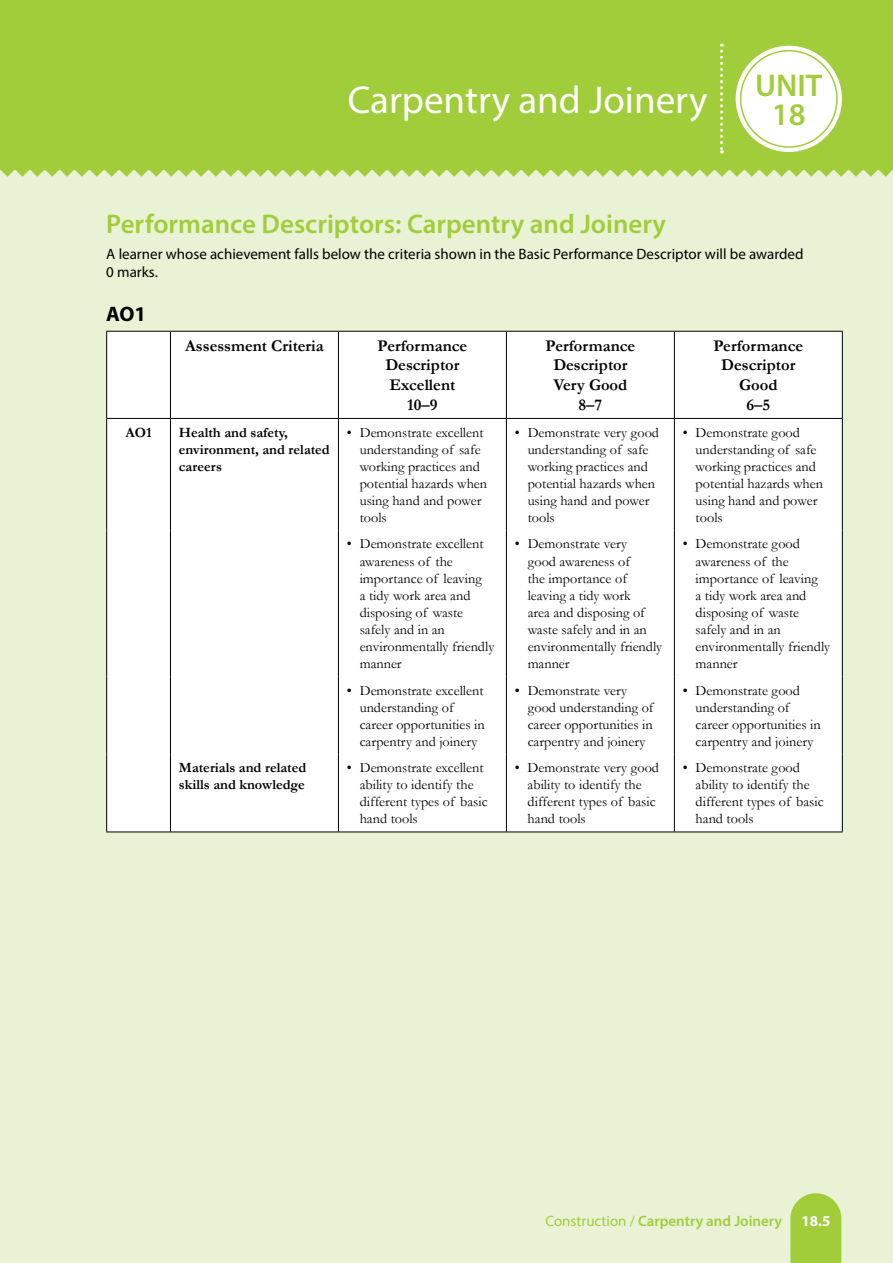
<style>
.page{position:relative;width:893px;height:1263px;background:#e9f2d5}
.page>*{position:absolute;margin:0;border:0;box-sizing:border-box;transform-origin:0 0}
.t1{font:39px "Myriad Pro";color:#fff}
.t2{font:600 31.5px "Myriad Pro";color:#a1cd3a}
.t3{font:600 27px "Myriad Pro";color:#a1cd3a}
.t4{font:700 21px "Myriad Pro";color:#000}
.t5{font:700 16.5px/19.8px "Garamond";color:#000;text-align:center}
.t6{font:15px/18px "Myriad Pro";color:#000}
.t7{font:600 15px "Myriad Pro";color:#a1cd3a}
.t8{font:700 15px "Myriad Pro";color:#fff}
.t9{font:14.25px/17.1px "Garamond";color:#000}
.t10{font:700 14.25px/17.1px "Garamond";color:#000}
.s1{font-weight:400}
</style>
<div class="page">
<div style="left:0;top:0;width:893px;height:169px;background:#a1cd3a"></div>
<div style="left:736px;top:46px;width:106px;height:106px;background:#fff;border-radius:50%"></div>
<svg style="left:720px;top:44px;width:3px;height:110px"></svg>
<svg style="left:0;top:169px;width:893px;height:8px"></svg>
<div style="left:740px;top:50px;width:98px;height:98px;border:2px solid #a1cd3a;border-radius:50%"></div>
<svg style="left:790px;top:1193px;width:51px;height:70px;background:#a7d047"></svg>
<div style="left:107px;top:332px;width:735px;height:499px;background:#fff"></div>
<hr style="left:106px;top:331px;width:64px;height:1px;background:#000">
<hr style="left:106px;top:332px;width:1px;height:86px;background:#000">
<hr style="left:170px;top:331px;width:168px;height:1px;background:#000">
<hr style="left:170px;top:332px;width:1px;height:86px;background:#000">
<hr style="left:338px;top:331px;width:168px;height:1px;background:#000">
<hr style="left:338px;top:332px;width:1px;height:86px;background:#000">
<hr style="left:506px;top:331px;width:168px;height:1px;background:#000">
<hr style="left:506px;top:332px;width:1px;height:86px;background:#000">
<hr style="left:674px;top:331px;width:169px;height:1px;background:#000">
<hr style="left:674px;top:332px;width:1px;height:86px;background:#000">
<hr style="left:842px;top:332px;width:1px;height:86px;background:#000">
<hr style="left:106px;top:418px;width:64px;height:1px;background:#000">
<hr style="left:106px;top:419px;width:1px;height:112px;background:#000">
<hr style="left:170px;top:418px;width:168px;height:1px;background:#000">
<hr style="left:170px;top:419px;width:1px;height:112px;background:#000">
<hr style="left:338px;top:418px;width:168px;height:1px;background:#000">
<hr style="left:338px;top:419px;width:1px;height:112px;background:#000">
<hr style="left:506px;top:418px;width:168px;height:1px;background:#000">
<hr style="left:506px;top:419px;width:1px;height:112px;background:#000">
<hr style="left:674px;top:418px;width:169px;height:1px;background:#000">
<hr style="left:674px;top:419px;width:1px;height:112px;background:#000">
<hr style="left:842px;top:419px;width:1px;height:112px;background:#000">
<hr style="left:106px;top:531px;width:1px;height:146px;background:#000">
<hr style="left:170px;top:531px;width:1px;height:146px;background:#000">
<hr style="left:338px;top:531px;width:1px;height:146px;background:#000">
<hr style="left:506px;top:531px;width:1px;height:146px;background:#000">
<hr style="left:674px;top:531px;width:1px;height:146px;background:#000">
<hr style="left:842px;top:531px;width:1px;height:146px;background:#000">
<hr style="left:106px;top:677px;width:1px;height:77px;background:#000">
<hr style="left:170px;top:677px;width:1px;height:77px;background:#000">
<hr style="left:338px;top:677px;width:1px;height:77px;background:#000">
<hr style="left:506px;top:677px;width:1px;height:77px;background:#000">
<hr style="left:674px;top:677px;width:1px;height:77px;background:#000">
<hr style="left:842px;top:677px;width:1px;height:77px;background:#000">
<hr style="left:106px;top:754px;width:1px;height:77px;background:#000">
<hr style="left:170px;top:754px;width:1px;height:77px;background:#000">
<hr style="left:338px;top:754px;width:1px;height:77px;background:#000">
<hr style="left:506px;top:754px;width:1px;height:77px;background:#000">
<hr style="left:674px;top:754px;width:1px;height:77px;background:#000">
<hr style="left:842px;top:754px;width:1px;height:77px;background:#000">
<hr style="left:106px;top:831px;width:64px;height:1px;background:#000">
<hr style="left:170px;top:831px;width:168px;height:1px;background:#000">
<hr style="left:338px;top:831px;width:168px;height:1px;background:#000">
<hr style="left:506px;top:831px;width:168px;height:1px;background:#000">
<hr style="left:674px;top:831px;width:169px;height:1px;background:#000">
<h1 class="t1" style="left:348px;top:76px;width:476px">Carpentry and Joinery <sup>UNIT</sup></h1>
<h2 class="t2" style="left:772px;top:94px;width:35px">18</h2>
<h3 class="t3" style="left:106px;top:207px;width:561px">Performance Descriptors: Carpentry and Joinery</h3>
<p class="t6" style="left:106px;top:245px;width:699px">A learner whose achievement falls below the criteria shown in the Basic Performance Descriptor will be awarded<br>0 marks.</p>
<h3 class="t4" style="left:106px;top:300px;width:41px">AO1</h3>
<p class="t5" style="left:185px;top:335px;width:140px">Assessment Criteria</p>
<p class="t5" style="left:378px;top:335px;width:91px">Performance<br>Descriptor<br>Excellent<br>10–9</p>
<p class="t5" style="left:545px;top:335px;width:91px">Performance<br>Descriptor<br>Very Good<br>8–7</p>
<p class="t5" style="left:713px;top:335px;width:91px">Performance<br>Descriptor<br>Good<br>6–5</p>
<p class="t10" style="left:125px;top:424px;width:28px">AO1</p>
<p class="t10" style="left:179px;top:424px;width:152px">Health and safety, environment, and related careers</p>
<p class="t9" style="left:360px;top:423px;width:129px;text-indent:-13px">• Demonstrate excellent understanding of safe working practices and potential hazards when using hand and power tools</p>
<p class="t9" style="left:528px;top:423px;width:133px;text-indent:-13px">• Demonstrate very good understanding of safe working practices and potential hazards when using hand and power tools</p>
<p class="t9" style="left:696px;top:423px;width:129px;text-indent:-13px">• Demonstrate good understanding of safe working practices and potential hazards when using hand and power tools</p>
<p class="t9" style="left:360px;top:535px;width:136px;text-indent:-13px">• Demonstrate excellent awareness of the importance of leaving<br>a tidy work area and disposing of waste safely and in an environmentally friendly manner</p>
<p class="t9" style="left:528px;top:535px;width:136px;text-indent:-13px">• Demonstrate very<br>good awareness of<br>the importance of leaving a tidy work<br>area and disposing of waste safely and in an environmentally friendly manner</p>
<p class="t9" style="left:696px;top:535px;width:136px;text-indent:-13px">• Demonstrate good awareness of the importance of leaving<br>a tidy work area and disposing of waste safely and in an environmentally friendly manner</p>
<p class="t9" style="left:360px;top:681px;width:127px;text-indent:-13px">• Demonstrate excellent understanding of career opportunities in carpentry and joinery</p>
<p class="t9" style="left:528px;top:681px;width:127px;text-indent:-13px">• Demonstrate very good understanding of career opportunities in carpentry and joinery</p>
<p class="t9" style="left:696px;top:681px;width:127px;text-indent:-13px">• Demonstrate good understanding of career opportunities in carpentry and joinery</p>
<p class="t10" style="left:179px;top:759px;width:129px">Materials and related skills and knowledge</p>
<p class="t9" style="left:360px;top:759px;width:130px;text-indent:-13px">• Demonstrate excellent ability to identify the different types of basic hand tools</p>
<p class="t9" style="left:528px;top:759px;width:133px;text-indent:-13px">• Demonstrate very good ability to identify the different types of basic hand tools</p>
<p class="t9" style="left:696px;top:759px;width:130px;text-indent:-13px">• Demonstrate good ability to identify the different types of basic hand tools</p>
<p class="t7" style="left:545px;top:1211px;width:238px"><span class="s1">Construction /</span> Carpentry and Joinery</p>
<p class="t8" style="left:802px;top:1211px;width:30px">18.5</p>
</div>
